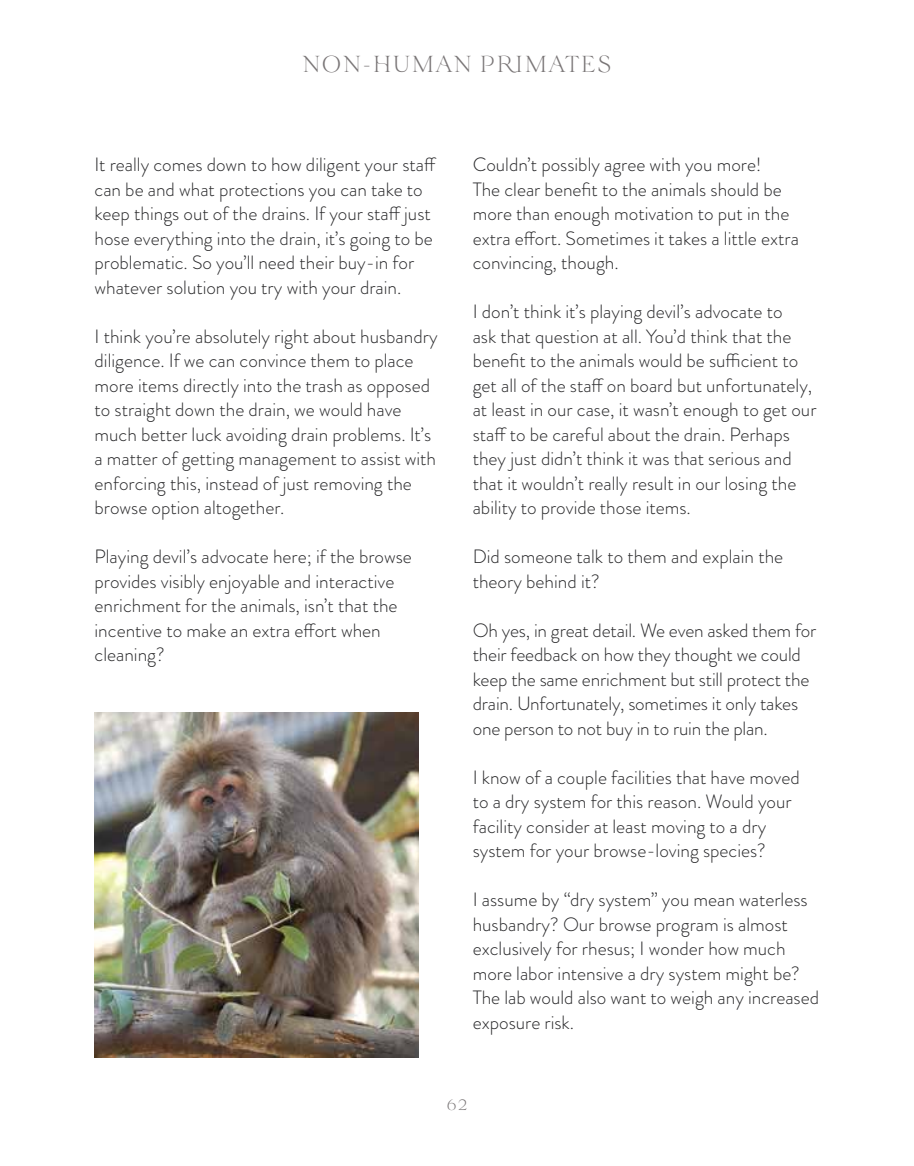
<style>
.page{position:relative;width:914px;height:1166px;background:#fff}
.page>*{position:absolute;margin:0;border:0;box-sizing:border-box;transform-origin:0 0}
.t1{font:300 24.5px "Velour";letter-spacing:.05em;color:#797576}
.t2{font:300 19.25px/24.5px "Brandon Grotesque";color:#272729}
.t3{font:300 15.75px "Velour";color:#797576}
</style>
<div class="page">
<img style="left:94px;top:712px;width:324px;height:345px">
<p class="t1" style="left:302px;top:50px;width:310px">NON-HUMAN PRIMATES</p>
<p class="t2" style="left:94px;top:152px;width:343px">It really comes down to how diligent your staff can be and what protections you can take to keep things out of the drains. If your staff just hose everything into the drain, it’s going to be problematic. So you’ll need their buy-in for whatever solution you try with your drain.</p>
<p class="t2" style="left:94px;top:324px;width:344px">I think you’re absolutely right about husbandry diligence. If we can convince them to place more items directly into the trash as opposed to straight down the drain, we would have much better luck avoiding drain problems. It’s a matter of getting management to assist with enforcing this, instead of just removing the browse option altogether.</p>
<p class="t2" style="left:94px;top:544px;width:319px">Playing devil’s advocate here; if the browse provides visibly enjoyable and interactive enrichment for the animals, isn’t that the incentive to make an extra effort when cleaning?</p>
<p class="t2" style="left:472px;top:152px;width:328px">Couldn’t possibly agree with you more!<br>The clear benefit to the animals should be more than enough motivation to put in the extra effort. Sometimes it takes a little extra convincing, though.</p>
<p class="t2" style="left:472px;top:299px;width:345px">I don’t think it’s playing devil’s advocate to<br>ask that question at all. You’d think that the benefit to the animals would be sufficient to get all of the staff on board but unfortunately, at least in our case, it wasn’t enough to get our staff to be careful about the drain. Perhaps they just didn’t think it was that serious and that it wouldn’t really result in our losing the ability to provide those items.</p>
<p class="t2" style="left:472px;top:544px;width:312px">Did someone talk to them and explain the theory behind it?</p>
<p class="t2" style="left:472px;top:618px;width:345px">Oh yes, in great detail. We even asked them for their feedback on how they thought we could keep the same enrichment but still protect the drain. Unfortunately, sometimes it only takes one person to not buy in to ruin the plan.</p>
<p class="t2" style="left:472px;top:765px;width:328px">I know of a couple facilities that have moved to a dry system for this reason. Would your facility consider at least moving to a dry system for your browse-loving species?</p>
<p class="t2" style="left:472px;top:887px;width:348px">I assume by “dry system” you mean waterless husbandry? Our browse program is almost exclusively for rhesus; I wonder how much more labor intensive a dry system might be?<br>The lab would also want to weigh any increased exposure risk.</p>
<p class="t3" style="left:446px;top:1096px;width:23px">62</p>
</div>
